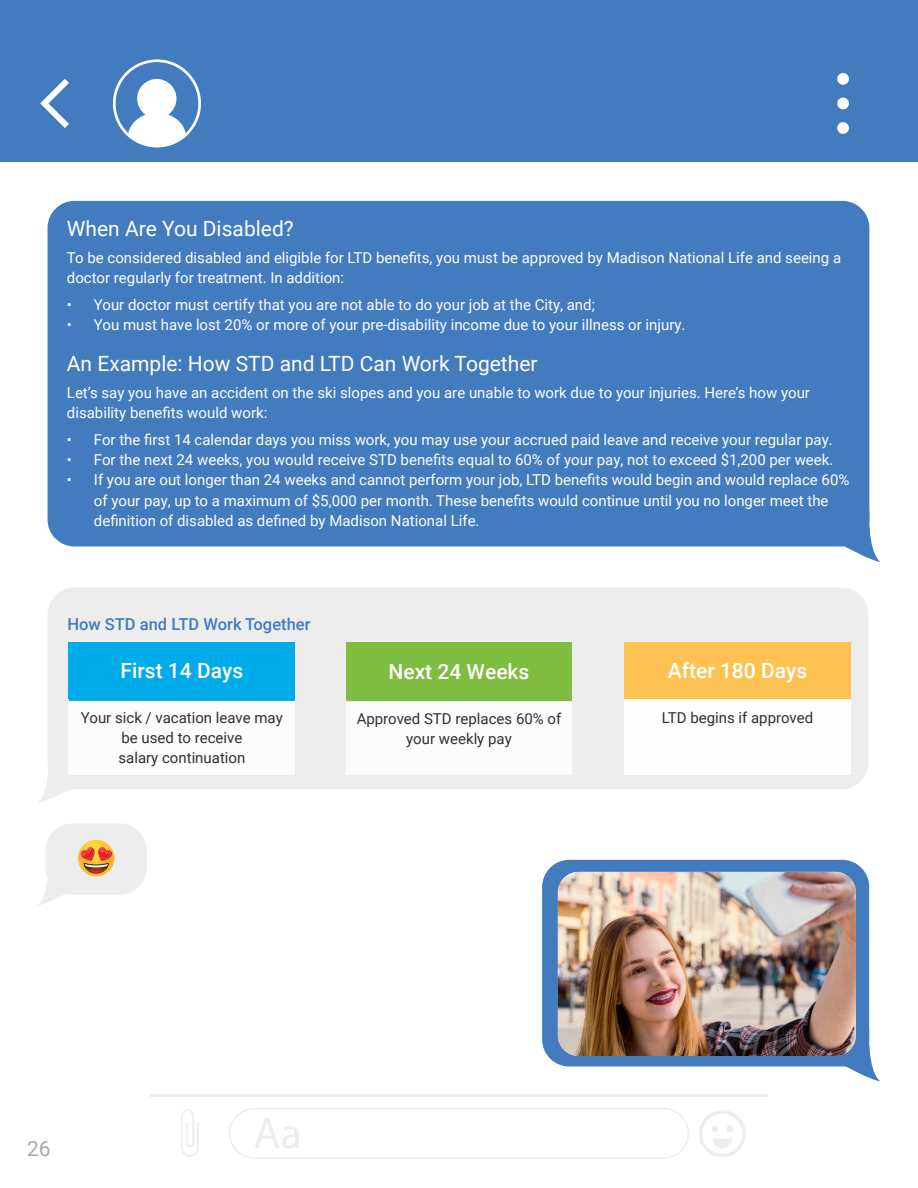
<style>
.page{position:relative;width:918px;height:1188px;background:#fff}
.page>*{position:absolute;margin:0;border:0;box-sizing:border-box;transform-origin:0 0}
.Subheading_1_White{font:21px "Roboto";color:#fff}
.Subheading_1_Center{font:500 21px "Roboto";color:#fff}
.t1{font:21px "Roboto";color:#a8a9ad}
.Subheading_2{font:500 16.5px "Roboto";color:#437bbf}
.Body_Text_White{font:15px/20.2px "Roboto";color:#fff}
.Body_Text_Center{font:15px/20.2px "Roboto";color:#312f30;text-align:center}
</style>
<div class="page">
<div style="left:48px;top:201px;width:821px;height:345px;background:#437bbf;border-radius:27px"></div>
<svg style="left:843px;top:510px;width:38px;height:52px"></svg>
<div style="left:48px;top:588px;width:820px;height:201px;background:#ecedec;border-radius:27px"></div>
<svg style="left:38px;top:751px;width:37px;height:52px"></svg>
<svg style="left:39px;top:873px;width:25px;height:32px"></svg>
<hr style="left:150px;top:1094px;width:618px;height:3px;background:#ecedec">
<svg style="left:699px;top:1110px;width:47px;height:47px"></svg>
<svg style="left:181px;top:1109px;width:18px;height:48px"></svg>
<svg style="left:229px;top:1108px;width:460px;height:51px"></svg>
<div style="left:0;top:0;width:918px;height:162px;background:#437bbf"></div>
<div style="left:837px;top:73px;width:12px;height:12px;background:#fff;border-radius:50%"></div>
<div style="left:837px;top:98px;width:12px;height:11px;background:#fff;border-radius:50%"></div>
<div style="left:837px;top:122px;width:12px;height:12px;background:#fff;border-radius:50%"></div>
<svg style="left:40px;top:79px;width:29px;height:49px"></svg>
<svg style="left:113px;top:59px;width:88px;height:88px"></svg>
<svg style="left:843px;top:1029px;width:37px;height:53px"></svg>
<div style="left:69px;top:642px;width:226px;height:57px;background:#00abe9"></div>
<div style="left:69px;top:699px;width:226px;height:75px;background:#fcfcfc"></div>
<div style="left:69px;top:696px;width:226px;height:5px;background:#00abe9"></div>
<div style="left:346px;top:643px;width:226px;height:56px;background:#7fbd41"></div>
<div style="left:346px;top:699px;width:226px;height:76px;background:#fcfcfc"></div>
<hr style="left:346px;top:697px;width:226px;height:4px;background:#7fbd41">
<div style="left:624px;top:642px;width:226px;height:57px;background:#fdc251"></div>
<div style="left:624px;top:699px;width:226px;height:78px;background:#fcfdfc"></div>
<div style="left:46px;top:824px;width:101px;height:71px;background:#ecedec;border-radius:27px"></div>
<img style="left:78px;top:840px;width:36px;height:36px">
<svg style="left:81px;top:847px;width:31px;height:27px"></svg>
<div style="left:542px;top:860px;width:327px;height:206px;background:#437bbf;border-radius:27px"></div>
<img style="left:558px;top:872px;width:298px;height:184px">
<div style="left:311px;top:775px;width:543px;height:7px;background:#ecedec;border-radius:4px"></div>
<p class="Subheading_1_White" style="left:67px;top:213px;width:228px">When Are You Disabled?</p>
<p class="Body_Text_White" style="left:67px;top:247px;width:776px">To be considered disabled and eligible for LTD benefits, you must be approved by Madison National Life and seeing a doctor regularly for treatment. In addition:</p>
<p class="Body_Text_White" style="left:67px;top:294px;width:529px">• Your doctor must certify that you are not able to do your job at the City, and;</p>
<p class="Body_Text_White" style="left:67px;top:314px;width:620px">• You must have lost 20% or more of your pre-disability income due to your illness or injury.</p>
<p class="Subheading_1_White" style="left:67px;top:348px;width:472px">An Example: How STD and LTD Can Work Together</p>
<p class="Body_Text_White" style="left:67px;top:382px;width:745px">Let’s say you have an accident on the ski slopes and you are unable to work due to your injuries. Here’s how your disability benefits would work:</p>
<p class="Body_Text_White" style="left:67px;top:429px;width:767px">• For the first 14 calendar days you miss work, you may use your accrued paid leave and receive your regular pay.</p>
<p class="Body_Text_White" style="left:67px;top:449px;width:768px">• For the next 24 weeks, you would receive STD benefits equal to 60% of your pay, not to exceed $1,200 per week.</p>
<p class="Body_Text_White" style="left:94px;top:469px;width:757px;text-indent:-27px">• If you are out longer than 24 weeks and cannot perform your job, LTD benefits would begin and would replace 60% of your pay, up to a maximum of $5,000 per month. These benefits would continue until you no longer meet the definition of disabled as defined by Madison National Life.</p>
<p class="Subheading_2" style="left:68px;top:612px;width:245px">How STD and LTD Work Together</p>
<p class="Subheading_1_Center" style="left:121px;top:656px;width:124px">First 14 Days</p>
<p class="Body_Text_Center" style="left:81px;top:707px;width:203px">Your sick / vacation leave may be used to receive<br>salary continuation</p>
<p class="Subheading_1_Center" style="left:389px;top:656px;width:142px">Next 24 Weeks</p>
<p class="Body_Text_Center" style="left:357px;top:708px;width:206px">Approved STD replaces 60% of your weekly pay</p>
<p class="Subheading_1_Center" style="left:668px;top:656px;width:141px">After 180 Days</p>
<p class="Body_Text_Center" style="left:662px;top:707px;width:153px">LTD begins if approved</p>
<h1 class="t1" style="left:27px;top:1133px;width:25px">26</h1>
</div>
